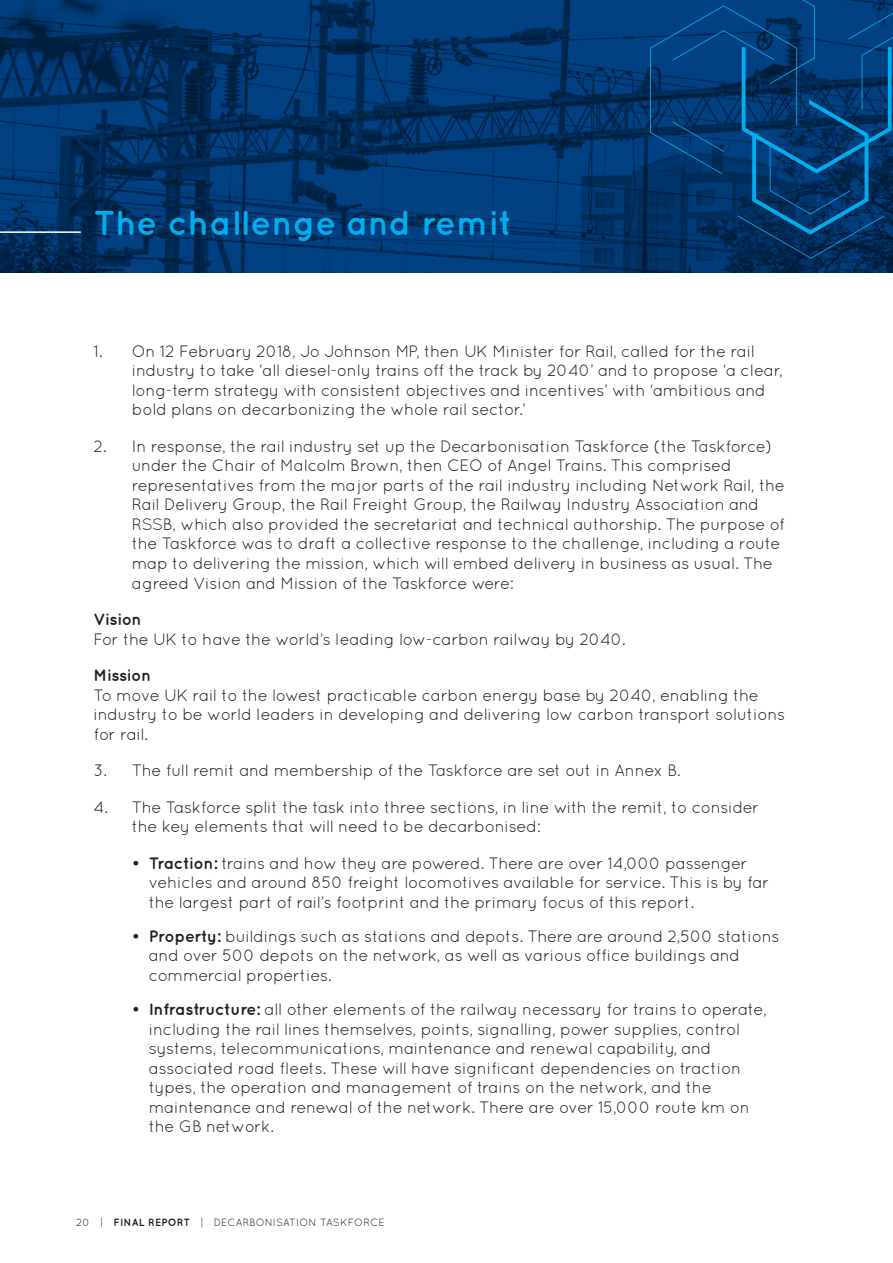
<style>
.page{position:relative;width:893px;height:1263px;background:#fff}
.page>*{position:absolute;margin:0;border:0;box-sizing:border-box;transform-origin:0 0}
.H2_-_Header{font:700 34.5px "Quicksand";color:#00aeef}
.H4_-_Body_Header{font:16.5px/19.5px "Quicksand";letter-spacing:-.02em;color:#231f20}
.t1{font:10.5px "Quicksand";letter-spacing:.02em;color:#231f20}
.s1{font-weight:700}
</style>
<div class="page">
<img style="left:0;top:0;width:893px;height:272px">
<svg style="left:650px;top:0;width:243px;height:259px;background:#003b72"></svg>
<hr style="left:0;top:231px;width:81px;height:2px;background:#fff">
<p class="H2_-_Header" style="left:94px;top:202px;width:420px">The challenge and remit</p>
<p class="H4_-_Body_Header" style="left:132px;top:341px;width:653px;text-indent:-38px">1. On 12 February 2018, Jo Johnson MP, then UK Minister for Rail, called for the rail industry to take ‘all diesel-only trains off the track by 2040’ and to propose ‘a clear, long-term strategy with consistent objectives and incentives’ with ‘ambitious and bold plans on decarbonizing the whole rail sector.’</p>
<p class="H4_-_Body_Header" style="left:132px;top:436px;width:655px;text-indent:-38px">2. In response, the rail industry set up the Decarbonisation Taskforce (the Taskforce) under the Chair of Malcolm Brown, then CEO of Angel Trains. This comprised representatives from the major parts of the rail industry including Network Rail, the Rail Delivery Group, the Rail Freight Group, the Railway Industry Association and RSSB, which also provided the secretariat and technical authorship. The purpose of the Taskforce was to draft a collective response to the challenge, including a route map to delivering the mission, which will embed delivery in business as usual. The agreed Vision and Mission of the Taskforce were:</p>
<p class="H4_-_Body_Header" style="left:94px;top:609px;width:534px"><span class="s1">Vision<br></span>For the UK to have the world’s leading low-carbon railway by 2040.</p>
<p class="H4_-_Body_Header" style="left:94px;top:665px;width:693px"><span class="s1">Mission<br></span>To move UK rail to the lowest practicable carbon energy base by 2040, enabling the industry to be world leaders in developing and delivering low carbon transport solutions for rail.</p>
<p class="H4_-_Body_Header" style="left:94px;top:760px;width:589px">3. The full remit and membership of the Taskforce are set out in Annex B.</p>
<p class="H4_-_Body_Header" style="left:132px;top:797px;width:629px;text-indent:-38px">4. The Taskforce split the task into three sections, in line with the remit, to consider the key elements that will need to be decarbonised:</p>
<p class="H4_-_Body_Header" style="left:149px;top:853px;width:622px;text-indent:-17px"><span class="s1">• Traction:</span> trains and how they are powered. There are over 14,000 passenger vehicles and around 850 freight locomotives available for service. This is by far the largest part of rail’s footprint and the primary focus of this report.</p>
<p class="H4_-_Body_Header" style="left:149px;top:926px;width:632px;text-indent:-17px"><span class="s1">• Property:</span> buildings such as stations and depots. There are around 2,500 stations and over 500 depots on the network, as well as various office buildings and commercial properties.</p>
<p class="H4_-_Body_Header" style="left:149px;top:1000px;width:620px;text-indent:-17px"><span class="s1">• Infrastructure:</span> all other elements of the railway necessary for trains to operate, including the rail lines themselves, points, signalling, power supplies, control systems, telecommunications, maintenance and renewal capability, and associated road fleets. These will have significant dependencies on traction types, the operation and management of trains on the network, and the maintenance and renewal of the network. There are over 15,000 route km on the GB network.</p>
<p class="t1" style="left:76px;top:1216px;width:310px">20 | <span class="s1">FINAL REPORT</span> | DECARBONISATION TASKFORCE</p>
</div>
